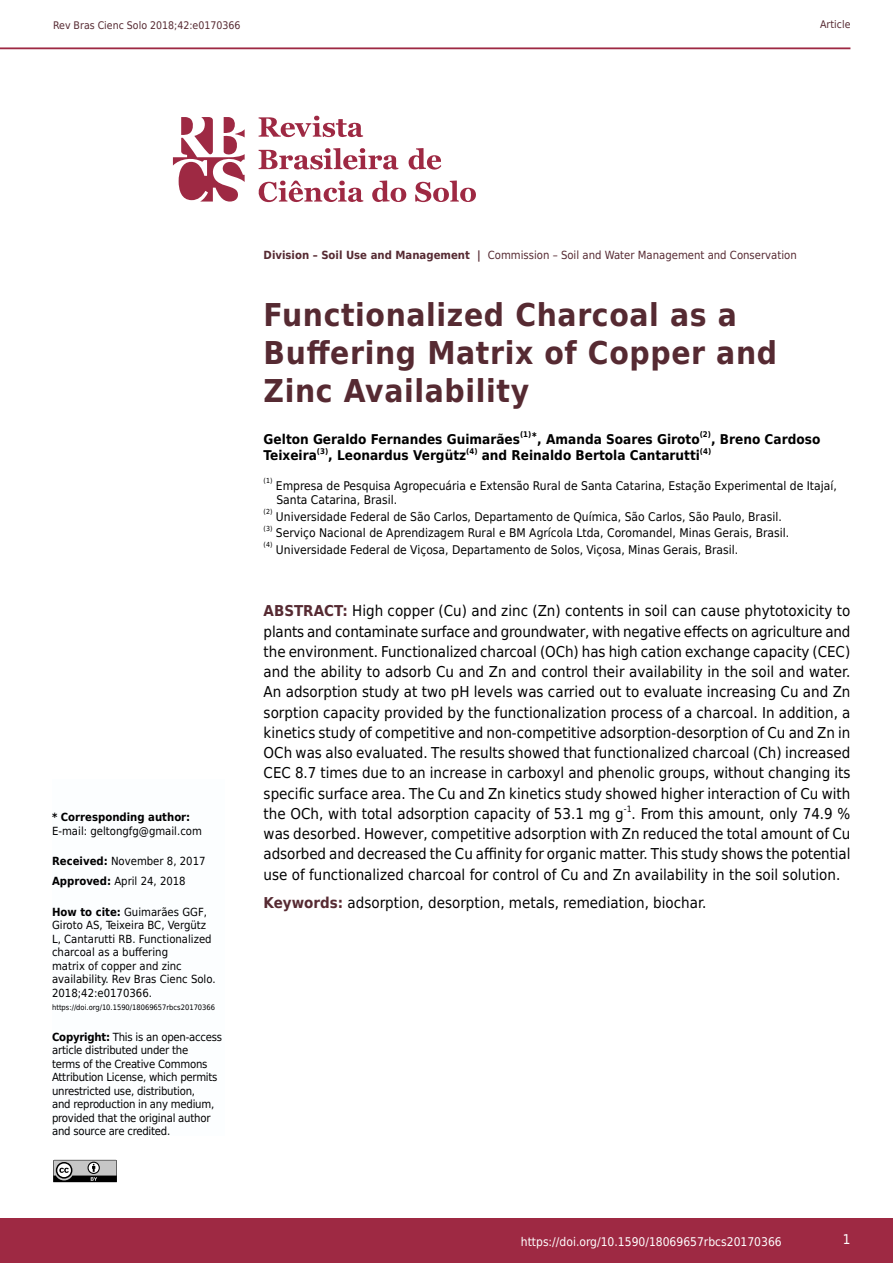
<style>
.page{position:relative;width:893px;height:1263px;background:#fff}
.page>*{position:absolute;margin:0;border:0;box-sizing:border-box;transform-origin:0 0}
.t1{font:700 31.5px/37.8px "DejaVu Sans Condensed";letter-spacing:.02em;color:#562a32}
.t2{font:15px/20.2px "DejaVu Sans Condensed";color:#000;text-align:justify}
.t3{font:700 13.5px "DejaVu Sans Condensed";color:#000}
.t4{font:13.5px "DejaVu Sans Condensed";color:#fff}
.t5{font:12px/14.4px "DejaVu Sans Condensed";color:#000}
.t6{font:12px "DejaVu Sans Condensed";color:#fff}
.t7{font:11.25px/13.5px "DejaVu Sans Condensed";color:#000}
.t8{font:11.25px/13.5px "DejaVu Sans Condensed";letter-spacing:-.02em;color:#000}
.t9{font:11.25px "DejaVu Sans Condensed";color:#562a32}
.t10{font:700 11.25px "DejaVu Sans Condensed";color:#000}
.t11{font:10.5px "DejaVu Sans Condensed";color:#562a32}
.t12{font:8.7px "DejaVu Sans Condensed";color:#000}
.t13{font:700 7.8px "DejaVu Sans Condensed";color:#000}
.t14{font:7.5px "DejaVu Sans Condensed";color:#000}
.t15{font:6.9px "DejaVu Sans Condensed";color:#000}
.s1{font-weight:700}
.s2{font-weight:700;color:#562a32}
</style>
<div class="page">
<hr style="left:0;top:47px;width:850px;height:2px;background:#9e2943">
<svg style="left:53px;top:1160px;width:64px;height:22px"></svg>
<div style="left:0;top:1218px;width:893px;height:45px;background:#9e2943"></div>
<svg style="left:173px;top:115px;width:303px;height:88px"></svg>
<p class="t11" style="left:53px;top:17px;width:189px">Rev Bras Cienc Solo 2018;42:e0170366</p>
<p class="t11" style="left:820px;top:16px;width:32px">Article</p>
<p class="t9" style="left:264px;top:246px;width:535px"><span class="s1">Division – Soil Use and Management |</span> Commission – Soil and Water Management and Conservation</p>
<p class="t10" style="left:52px;top:808px;width:140px">* Corresponding author:</p>
<p class="t7" style="left:52px;top:824px;width:151px">E-mail: geltongfg@gmail.com</p>
<p class="t7" style="left:52px;top:851px;width:155px;line-height:20px"><span class="s1">Received:</span> November 8, 2017<br><span class="s1">Approved:</span> April 24, 2018</p>
<p class="t7" style="left:52px;top:905px;width:165px"><span class="s1">How to cite:</span> Guimarães GGF,<br>Giroto AS, Teixeira BC, Vergütz<br>L, Cantarutti RB. Functionalized charcoal as a buffering<br>matrix of copper and zinc availability. Rev Bras Cienc Solo.<br>2018;42:e0170366.</p>
<p class="t14" style="left:52px;top:1002px;width:165px">https://doi.org/10.1590/18069657rbcs20170366</p>
<p class="t8" style="left:52px;top:1030px;width:172px"><span class="s1">Copyright:</span> This is an open-access article distributed under the<br>terms of the Creative Commons<br>Attribution License, which permits unrestricted use, distribution,<br>and reproduction in any medium, provided that the original author and source are credited.</p>
<h1 class="t1" style="left:264px;top:295px;width:515px">Functionalized Charcoal as a<br>Buffering Matrix of Copper and<br>Zinc Availability</h1>
<p class="t3" style="left:264px;top:428px;width:258px">Gelton Geraldo Fernandes Guimarães</p>
<p class="t13" style="left:520px;top:428px;width:19px">(1)∗</p>
<p class="t3" style="left:537px;top:428px;width:164px">, Amanda Soares Giroto</p>
<p class="t13" style="left:700px;top:428px;width:13px">(2)</p>
<p class="t3" style="left:711px;top:428px;width:111px">, Breno Cardoso</p>
<p class="t3" style="left:264px;top:444px;width:55px">Teixeira</p>
<p class="t13" style="left:317px;top:444px;width:13px">(3)</p>
<p class="t3" style="left:328px;top:444px;width:139px">, Leonardus Vergütz</p>
<p class="t13" style="left:466px;top:444px;width:13px">(4)</p>
<p class="t3" style="left:482px;top:444px;width:220px">and Reinaldo Bertola Cantarutti</p>
<p class="t13" style="left:700px;top:444px;width:13px">(4)</p>
<p class="t15" style="left:264px;top:475px;width:10px">(1)</p>
<p class="t5" style="left:276px;top:478px;width:562px">Empresa de Pesquisa Agropecuária e Extensão Rural de Santa Catarina, Estação Experimental de Itajaí,<br>Santa Catarina, Brasil.</p>
<p class="t15" style="left:264px;top:506px;width:10px">(2)</p>
<p class="t5" style="left:276px;top:509px;width:507px">Universidade Federal de São Carlos, Departamento de Química, São Carlos, São Paulo, Brasil.</p>
<p class="t15" style="left:264px;top:523px;width:10px">(3)</p>
<p class="t5" style="left:276px;top:525px;width:515px">Serviço Nacional de Aprendizagem Rural e BM Agrícola Ltda, Coromandel, Minas Gerais, Brasil.</p>
<p class="t15" style="left:264px;top:539px;width:10px">(4)</p>
<p class="t5" style="left:276px;top:542px;width:464px">Universidade Federal de Viçosa, Departamento de Solos, Viçosa, Minas Gerais, Brasil.</p>
<p class="t2" style="left:264px;top:601px;width:588px"><span class="s2">ABSTRACT:</span> High copper (Cu) and zinc (Zn) contents in soil can cause phytotoxicity to plants and contaminate surface and groundwater, with negative effects on agriculture and the environment. Functionalized charcoal (OCh) has high cation exchange capacity (CEC) and the ability to adsorb Cu and Zn and control their availability in the soil and water.<br>An adsorption study at two pH levels was carried out to evaluate increasing Cu and Zn sorption capacity provided by the functionalization process of a charcoal. In addition, a kinetics study of competitive and non-competitive adsorption-desorption of Cu and Zn in OCh was also evaluated. The results showed that functionalized charcoal (Ch) increased CEC 8.7 times due to an increase in carboxyl and phenolic groups, without changing its specific surface area. The Cu and Zn kinetics study showed higher interaction of Cu with the OCh, with total adsorption capacity of 53.1 mg g</p>
<p class="t12" style="left:624px;top:801px;width:9px">-1</p>
<p class="t2" style="left:264px;top:803px;width:588px;text-indent:368px">. From this amount, only 74.9 % was desorbed. However, competitive adsorption with Zn reduced the total amount of Cu adsorbed and decreased the Cu affinity for organic matter. This study shows the potential use of functionalized charcoal for control of Cu and Zn availability in the soil solution.</p>
<p class="t2" style="left:264px;top:892px;width:444px"><span class="s2">Keywords:</span> adsorption, desorption, metals, remediation, biochar.</p>
<p class="t6" style="left:521px;top:1231px;width:262px">https://doi.org/10.1590/18069657rbcs20170366</p>
<p class="t4" style="left:843px;top:1228px;width:9px">1</p>
</div>
